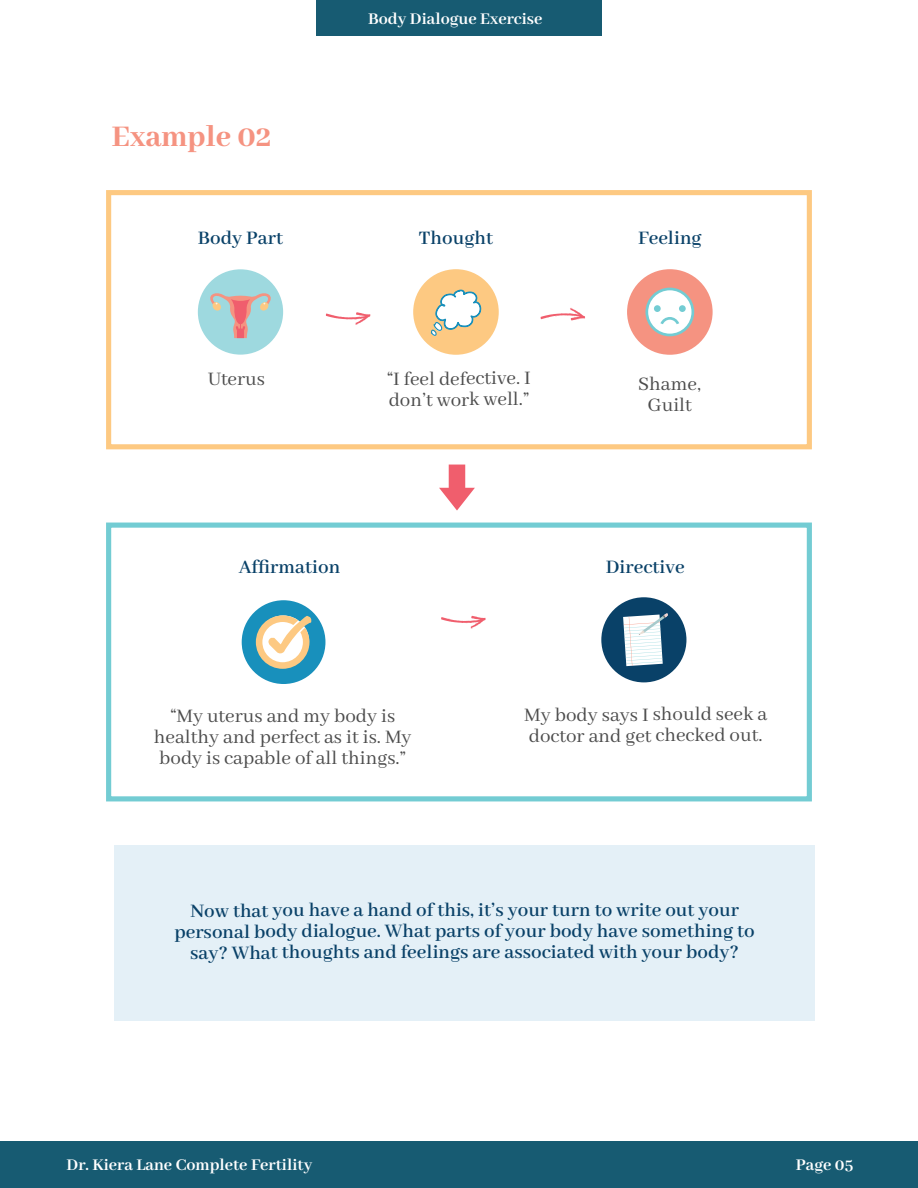
<style>
.page{position:relative;width:918px;height:1188px;background:#fff}
.page>*{position:absolute;margin:0;border:0;box-sizing:border-box;transform-origin:0 0}
.t1{font:800 33px "Abhaya Libre";color:#f59381}
.t2{font:600 21px/21px "Abhaya Libre";color:#094168;text-align:center}
.t3{font:21px/21px "Abhaya Libre";color:#4c4c4c;text-align:center}
.t4{font:700 18px "Abhaya Libre";color:#fff}
</style>
<div class="page">
<div style="left:106px;top:190px;width:706px;height:259px;border:5px solid #fdc982"></div>
<div style="left:106px;top:523px;width:706px;height:278px;border:5px solid #73ccd3"></div>
<div style="left:601px;top:597px;width:85px;height:85px;background:#094168;border-radius:50%"></div>
<svg style="left:623px;top:614px;width:45px;height:52px"></svg>
<div style="left:242px;top:600px;width:83px;height:84px;background:#1890bc;border-radius:50%"></div>
<svg style="left:256px;top:615px;width:56px;height:54px"></svg>
<div style="left:198px;top:269px;width:85px;height:86px;background:#9ed9df;border-radius:50%"></div>
<svg style="left:205px;top:293px;width:71px;height:45px"></svg>
<div style="left:413px;top:269px;width:86px;height:86px;background:#fdc982;border-radius:50%"></div>
<svg style="left:431px;top:290px;width:50px;height:46px"></svg>
<div style="left:627px;top:269px;width:86px;height:86px;background:#f59381;border-radius:50%"></div>
<svg style="left:645px;top:288px;width:49px;height:48px"></svg>
<svg style="left:326px;top:312px;width:44px;height:13px"></svg>
<svg style="left:441px;top:616px;width:45px;height:13px"></svg>
<div style="left:114px;top:846px;width:701px;height:175px;background:#e4f0f7"></div>
<div style="left:316px;top:0;width:286px;height:35px;background:#175b72"></div>
<div style="left:0;top:1141px;width:918px;height:47px;background:#175b72"></div>
<svg style="left:541px;top:308px;width:44px;height:12px"></svg>
<svg style="left:439px;top:465px;width:36px;height:46px"></svg>
<h1 class="t1" style="left:112px;top:118px;width:161px">Example 02</h1>
<p class="t4" style="left:368px;top:9px;width:176px">Body Dialogue Exercise</p>
<p class="t2" style="left:198px;top:228px;width:87px">Body Part</p>
<p class="t2" style="left:419px;top:228px;width:76px">Thought</p>
<p class="t2" style="left:638px;top:228px;width:65px">Feeling</p>
<p class="t3" style="left:208px;top:369px;width:59px">Uterus</p>
<p class="t3" style="left:387px;top:369px;width:145px;text-align:left">“I feel defective. I don’t work well.”</p>
<p class="t3" style="left:638px;top:374px;width:64px">Shame,<br>Guilt</p>
<p class="t2" style="left:239px;top:557px;width:103px">Affirmation</p>
<p class="t2" style="left:606px;top:557px;width:80px">Directive</p>
<p class="t3" style="left:154px;top:706px;width:259px">“My uterus and my body is healthy and perfect as it is. My body is capable of all things.”</p>
<p class="t3" style="left:524px;top:705px;width:244px;text-align:left">My body says I should seek a doctor and get checked out.</p>
<p class="t2" style="left:174px;top:900px;width:582px">Now that you have a hand of this, it’s your turn to write out your personal body dialogue. What parts of your body have something to say? What thoughts and feelings are associated with your body?</p>
<p class="t4" style="left:67px;top:1155px;width:247px">Dr. Kiera Lane Complete Fertility</p>
<p class="t4" style="left:796px;top:1155px;width:59px">Page 05</p>
</div>
